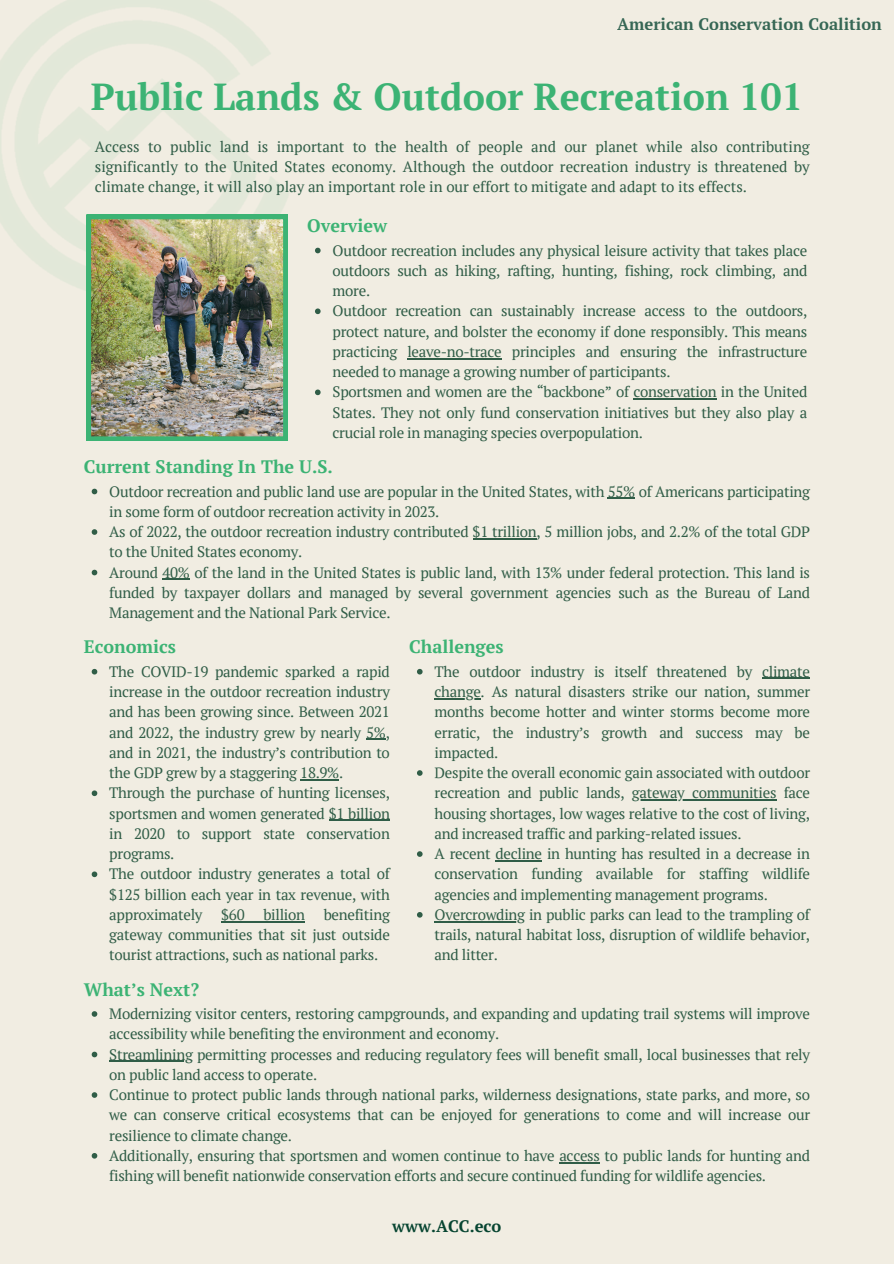
<style>
.page{position:relative;width:894px;height:1264px;background:#fff}
.page>*{position:absolute;margin:0;border:0;box-sizing:border-box;transform-origin:0 0}
.t1{font:700 37.5px "PT Serif";color:#3cb374}
.t2{font:700 18px "PT Serif";color:#3cb374}
.t3{font:700 16.5px "PT Serif";color:#074531}
.t4{font:15px/20.2px "PT Serif";letter-spacing:-.02em;color:#305d47;text-align:justify}
</style>
<div class="page">
<div style="left:0;top:0;width:893px;height:1263px;background:#f1ede2"></div>
<img style="left:0;top:0;width:289px;height:306px">
<svg style="left:315px;top:248px;width:5px;height:5px"></svg>
<svg style="left:315px;top:308px;width:5px;height:6px"></svg>
<hr style="left:407px;top:358px;width:94px;height:1px;background:#305d47">
<svg style="left:315px;top:389px;width:5px;height:6px"></svg>
<hr style="left:633px;top:398px;width:83px;height:1px;background:#305d47">
<img style="left:87px;top:215px;width:200px;height:226px">
<svg style="left:92px;top:488px;width:5px;height:6px"></svg>
<hr style="left:607px;top:497px;width:28px;height:2px;background:#305d47">
<svg style="left:92px;top:529px;width:5px;height:6px"></svg>
<hr style="left:472px;top:538px;width:64px;height:1px;background:#305d47">
<svg style="left:92px;top:569px;width:5px;height:6px"></svg>
<hr style="left:162px;top:578px;width:28px;height:2px;background:#305d47">
<svg style="left:92px;top:669px;width:5px;height:5px"></svg>
<svg style="left:366px;top:738px;width:19px;height:1px"></svg>
<hr style="left:300px;top:779px;width:39px;height:1px;background:#305d47">
<svg style="left:92px;top:790px;width:5px;height:6px"></svg>
<hr style="left:328px;top:819px;width:61px;height:1px;background:#305d47">
<svg style="left:92px;top:871px;width:5px;height:6px"></svg>
<hr style="left:221px;top:921px;width:84px;height:1px;background:#305d47">
<svg style="left:417px;top:669px;width:5px;height:5px"></svg>
<hr style="left:762px;top:678px;width:47px;height:1px;background:#305d47">
<hr style="left:434px;top:698px;width:46px;height:1px;background:#305d47">
<svg style="left:417px;top:770px;width:5px;height:5px"></svg>
<hr style="left:631px;top:799px;width:145px;height:1px;background:#305d47">
<svg style="left:417px;top:851px;width:5px;height:5px"></svg>
<hr style="left:495px;top:860px;width:46px;height:1px;background:#305d47">
<svg style="left:417px;top:912px;width:5px;height:5px"></svg>
<hr style="left:434px;top:921px;width:90px;height:1px;background:#305d47">
<svg style="left:92px;top:1011px;width:5px;height:5px"></svg>
<svg style="left:92px;top:1051px;width:5px;height:6px"></svg>
<hr style="left:109px;top:1060px;width:83px;height:1px;background:#305d47">
<svg style="left:92px;top:1092px;width:5px;height:5px"></svg>
<svg style="left:92px;top:1153px;width:5px;height:5px"></svg>
<hr style="left:559px;top:1161px;width:40px;height:2px;background:#305d47">
<p class="t3" style="left:617px;top:12px;width:266px">American Conservation Coalition</p>
<h2 class="t1" style="left:91px;top:71px;width:713px">Public Lands &amp; Outdoor Recreation 101</h2>
<p class="t4" style="left:95px;top:136px;width:716px">Access to public land is important to the health of people and our planet while also contributing significantly to the United States economy. Although the outdoor recreation industry is threatened by climate change, it will also play an important role in our effort to mitigate and adapt to its effects.</p>
<p class="t2" style="left:307px;top:213px;width:82px">Overview</p>
<p class="t4" style="left:332px;top:240px;width:476px">Outdoor recreation includes any physical leisure activity that takes place outdoors such as hiking, rafting, hunting, fishing, rock climbing, and more.</p>
<p class="t4" style="left:332px;top:300px;width:476px">Outdoor recreation can sustainably increase access to the outdoors, protect nature, and bolster the economy if done responsibly. This means practicing leave-no-trace principles and ensuring the infrastructure needed to manage a growing number of participants.</p>
<h2 class="t4" style="left:332px;top:381px;width:476px">Sportsmen and women are the “backbone” of conservation in the United States. They not only fund conservation initiatives but they also play a crucial role in managing species overpopulation.</h2>
<p class="t2" style="left:84px;top:454px;width:250px">Current Standing In The U.S.</p>
<p class="t4" style="left:109px;top:481px;width:702px">Outdoor recreation and public land use are popular in the United States, with 55% of Americans participating in some form of outdoor recreation activity in 2023.</p>
<h2 class="t4" style="left:109px;top:521px;width:702px">As of 2022, the outdoor recreation industry contributed $1 trillion, 5 million jobs, and 2.2% of the total GDP to the United States economy.</h2>
<p class="t4" style="left:109px;top:562px;width:702px">Around 40% of the land in the United States is public land, with 13% under federal protection. This land is funded by taxpayer dollars and managed by several government agencies such as the Bureau of Land Management and the National Park Service.</p>
<p class="t2" style="left:84px;top:634px;width:94px">Economics</p>
<p class="t4" style="left:109px;top:661px;width:282px">The COVID-19 pandemic sparked a rapid increase in the outdoor recreation industry and has been growing since. Between 2021 and 2022, the industry grew by nearly 5%, and in 2021, the industry’s contribution to the GDP grew by a staggering 18.9%.</p>
<h2 class="t4" style="left:109px;top:782px;width:282px">Through the purchase of hunting licenses, sportsmen and women generated $1 billion in 2020 to support state conservation programs.</h2>
<p class="t4" style="left:109px;top:863px;width:282px">The outdoor industry generates a total of $125 billion each year in tax revenue, with approximately $60 billion benefiting gateway communities that sit just outside tourist attractions, such as national parks.</p>
<p class="t2" style="left:84px;top:976px;width:117px">What’s Next?</p>
<p class="t2" style="left:409px;top:634px;width:96px">Challenges</p>
<p class="t4" style="left:434px;top:661px;width:377px">The outdoor industry is itself threatened by climate</p>
<h2 class="t4" style="left:434px;top:681px;width:377px;text-align:left">change. As natural disasters strike our nation, summer months become hotter and winter storms become more erratic, the industry’s growth and success may be impacted.<br>Despite the overall economic gain associated with outdoor recreation and public lands,</h2>
<p class="t4" style="left:434px;top:782px;width:377px;text-align:left;text-indent:197px">gateway communities face housing shortages, low wages relative to the cost of living, and increased traffic and parking-related issues.<br>A recent decline in hunting has resulted in a decrease in</p>
<p class="t4" style="left:434px;top:863px;width:377px;text-align:left">conservation funding available for staffing wildlife agencies and implementing management programs.<br>Overcrowding in public parks can lead to the trampling of</p>
<p class="t4" style="left:434px;top:924px;width:377px">trails, natural habitat loss, disruption of wildlife behavior, and litter.</p>
<h2 class="t4" style="left:109px;top:1003px;width:702px">Modernizing visitor centers, restoring campgrounds, and expanding and updating trail systems will improve accessibility while benefiting the environment and economy.</h2>
<p class="t4" style="left:109px;top:1043px;width:702px">Streamlining permitting processes and reducing regulatory fees will benefit small, local businesses that rely on public land access to operate.</p>
<p class="t4" style="left:109px;top:1084px;width:702px">Continue to protect public lands through national parks, wilderness designations, state parks, and more, so we can conserve critical ecosystems that can be enjoyed for generations to come and will increase our resilience to climate change.</p>
<p class="t4" style="left:109px;top:1145px;width:702px">Additionally, ensuring that sportsmen and women continue to have access to public lands for hunting and fishing will benefit nationwide conservation efforts and secure continued funding for wildlife agencies.</p>
<h1 class="t3" style="left:392px;top:1214px;width:111px">www.ACC.eco</h1>
</div>
